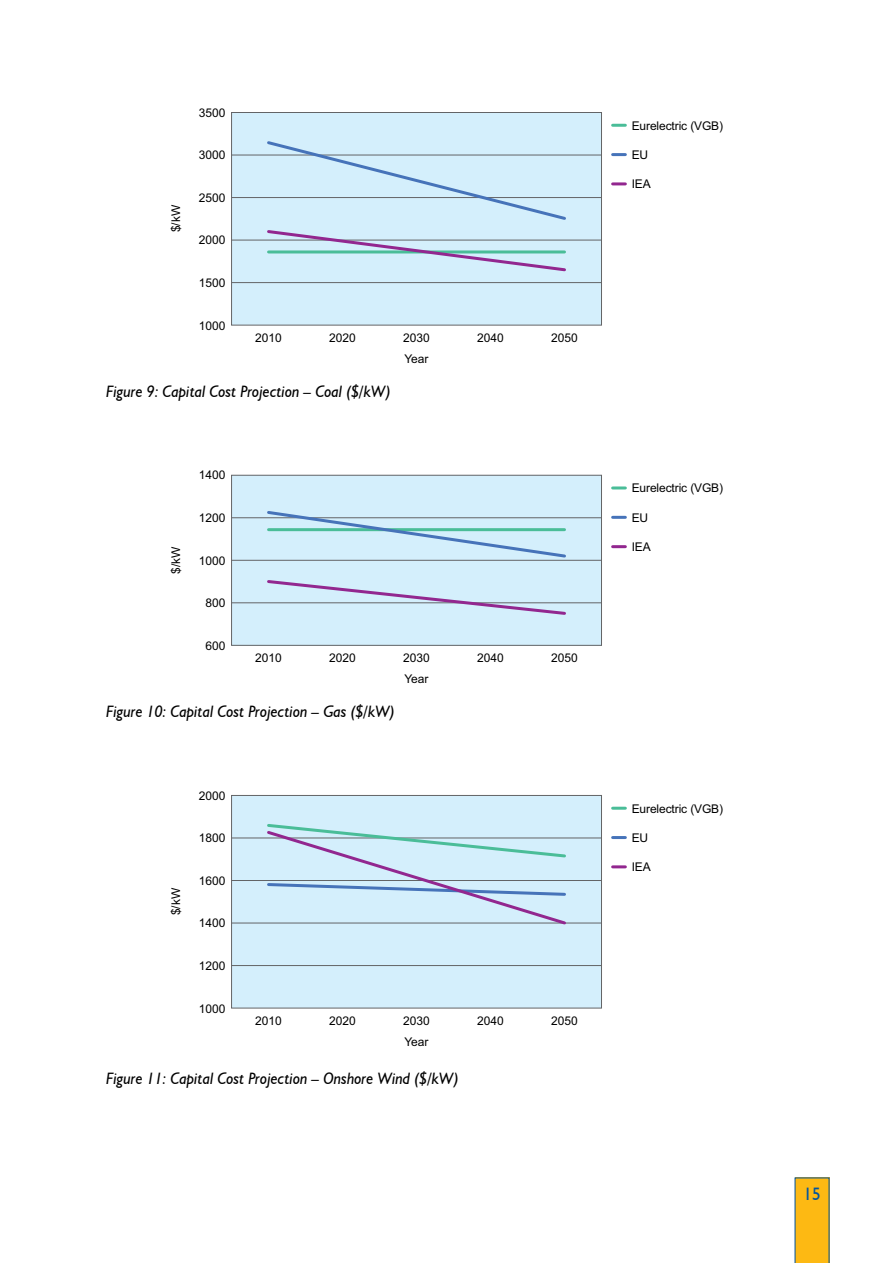
<style>
.page{position:relative;width:893px;height:1263px;background:#fff}
.page>*{position:absolute;margin:0;border:0;box-sizing:border-box;transform-origin:0 0}
.t1{font:18px "Humanist 521 BT";color:#00549f;scale:.95 1}
.t2{font:italic 16.5px "Humanist 521 BT";color:#000;scale:.95 1}
.t3{font:12px "Arial";color:#000}
</style>
<div class="page">
<div style="left:795px;top:1178px;width:34px;height:85px;background:#fdb913"></div>
<div style="left:232px;top:475px;width:369px;height:170px;background:#d4effc"></div>
<hr style="left:232px;top:517px;width:369px;height:1px;background:#636466">
<hr style="left:232px;top:560px;width:369px;height:1px;background:#636466">
<hr style="left:232px;top:602px;width:369px;height:1px;background:#636466">
<div style="left:231px;top:475px;width:371px;height:171px;border:1px solid #636466"></div>
<svg style="left:613px;top:516px;width:12px;height:3px"></svg>
<svg style="left:613px;top:545px;width:12px;height:3px"></svg>
<svg style="left:613px;top:486px;width:12px;height:3px"></svg>
<svg style="left:265px;top:580px;width:303px;height:35px"></svg>
<svg style="left:265px;top:511px;width:303px;height:47px"></svg>
<div style="left:232px;top:112px;width:369px;height:213px;background:#d4effc"></div>
<hr style="left:232px;top:155px;width:369px;height:1px;background:#636466">
<hr style="left:232px;top:197px;width:369px;height:1px;background:#636466">
<hr style="left:232px;top:240px;width:369px;height:1px;background:#636466">
<hr style="left:232px;top:282px;width:369px;height:1px;background:#636466">
<div style="left:231px;top:112px;width:371px;height:213px;border:1px solid #636466"></div>
<svg style="left:613px;top:153px;width:12px;height:3px"></svg>
<svg style="left:613px;top:182px;width:12px;height:3px"></svg>
<svg style="left:613px;top:124px;width:12px;height:3px"></svg>
<svg style="left:265px;top:141px;width:303px;height:79px"></svg>
<svg style="left:265px;top:230px;width:303px;height:42px"></svg>
<div style="left:232px;top:795px;width:369px;height:213px;background:#d4effc"></div>
<hr style="left:232px;top:837px;width:369px;height:1px;background:#636466">
<hr style="left:232px;top:880px;width:369px;height:1px;background:#636466">
<hr style="left:232px;top:923px;width:369px;height:1px;background:#636466">
<hr style="left:232px;top:965px;width:369px;height:1px;background:#636466">
<div style="left:231px;top:795px;width:371px;height:213px;border:1px solid #636466"></div>
<svg style="left:613px;top:836px;width:12px;height:3px"></svg>
<svg style="left:613px;top:865px;width:12px;height:3px"></svg>
<svg style="left:613px;top:807px;width:12px;height:3px"></svg>
<svg style="left:265px;top:824px;width:303px;height:101px"></svg>
<p class="t3" style="left:168px;top:232px;width:29px;rotate:-90deg">$/kW</p>
<p class="t3" style="left:199px;top:105px;width:28px">3500</p>
<p class="t3" style="left:199px;top:147px;width:28px">3000</p>
<p class="t3" style="left:199px;top:190px;width:28px">2500</p>
<p class="t3" style="left:199px;top:232px;width:28px">2000</p>
<p class="t3" style="left:199px;top:275px;width:28px">1500</p>
<p class="t3" style="left:199px;top:318px;width:28px">1000</p>
<p class="t3" style="left:255px;top:330px;width:28px">2010</p>
<p class="t3" style="left:329px;top:330px;width:28px">2020</p>
<p class="t3" style="left:403px;top:330px;width:28px">2030</p>
<p class="t3" style="left:477px;top:330px;width:28px">2040</p>
<p class="t3" style="left:551px;top:330px;width:28px">2050</p>
<p class="t3" style="left:404px;top:351px;width:26px">Year</p>
<h2 class="t2" style="left:106px;top:381px;width:301px">Figure 9: Capital Cost Projection – Coal ($/kW)</h2>
<p class="t3" style="left:168px;top:574px;width:29px;rotate:-90deg">$/kW</p>
<p class="t3" style="left:199px;top:467px;width:28px">1400</p>
<p class="t3" style="left:199px;top:510px;width:28px">1200</p>
<p class="t3" style="left:199px;top:552px;width:28px">1000</p>
<p class="t3" style="left:206px;top:595px;width:22px">800</p>
<p class="t3" style="left:206px;top:638px;width:22px">600</p>
<p class="t3" style="left:255px;top:650px;width:28px">2010</p>
<p class="t3" style="left:329px;top:650px;width:28px">2020</p>
<p class="t3" style="left:403px;top:650px;width:28px">2030</p>
<p class="t3" style="left:477px;top:650px;width:28px">2040</p>
<p class="t3" style="left:551px;top:650px;width:28px">2050</p>
<p class="t3" style="left:404px;top:671px;width:26px">Year</p>
<h2 class="t2" style="left:106px;top:701px;width:306px">Figure 10: Capital Cost Projection – Gas ($/kW)</h2>
<p class="t3" style="left:168px;top:915px;width:29px;rotate:-90deg">$/kW</p>
<p class="t3" style="left:199px;top:787px;width:28px">2000</p>
<p class="t3" style="left:199px;top:830px;width:28px">1800</p>
<p class="t3" style="left:199px;top:873px;width:28px">1600</p>
<p class="t3" style="left:199px;top:915px;width:28px">1400</p>
<p class="t3" style="left:199px;top:958px;width:28px">1200</p>
<p class="t3" style="left:199px;top:1000px;width:28px">1000</p>
<p class="t3" style="left:255px;top:1013px;width:28px">2010</p>
<p class="t3" style="left:329px;top:1013px;width:28px">2020</p>
<p class="t3" style="left:403px;top:1013px;width:28px">2030</p>
<p class="t3" style="left:477px;top:1013px;width:28px">2040</p>
<p class="t3" style="left:551px;top:1013px;width:28px">2050</p>
<p class="t3" style="left:404px;top:1034px;width:26px">Year</p>
<h2 class="t2" style="left:106px;top:1068px;width:373px">Figure 11: Capital Cost Projection – Onshore Wind ($/kW)</h2>
<p class="t3" style="left:632px;top:118px;width:93px">Eurelectric (VGB)</p>
<p class="t3" style="left:632px;top:147px;width:18px">EU</p>
<p class="t3" style="left:632px;top:176px;width:21px">IEA</p>
<p class="t3" style="left:632px;top:480px;width:93px">Eurelectric (VGB)</p>
<p class="t3" style="left:632px;top:510px;width:18px">EU</p>
<p class="t3" style="left:632px;top:539px;width:21px">IEA</p>
<p class="t3" style="left:632px;top:800px;width:93px">Eurelectric (VGB)</p>
<p class="t3" style="left:632px;top:830px;width:18px">EU</p>
<p class="t3" style="left:632px;top:859px;width:21px">IEA</p>
<h1 class="t1" style="left:803px;top:1183px;width:20px">15</h1>
</div>
